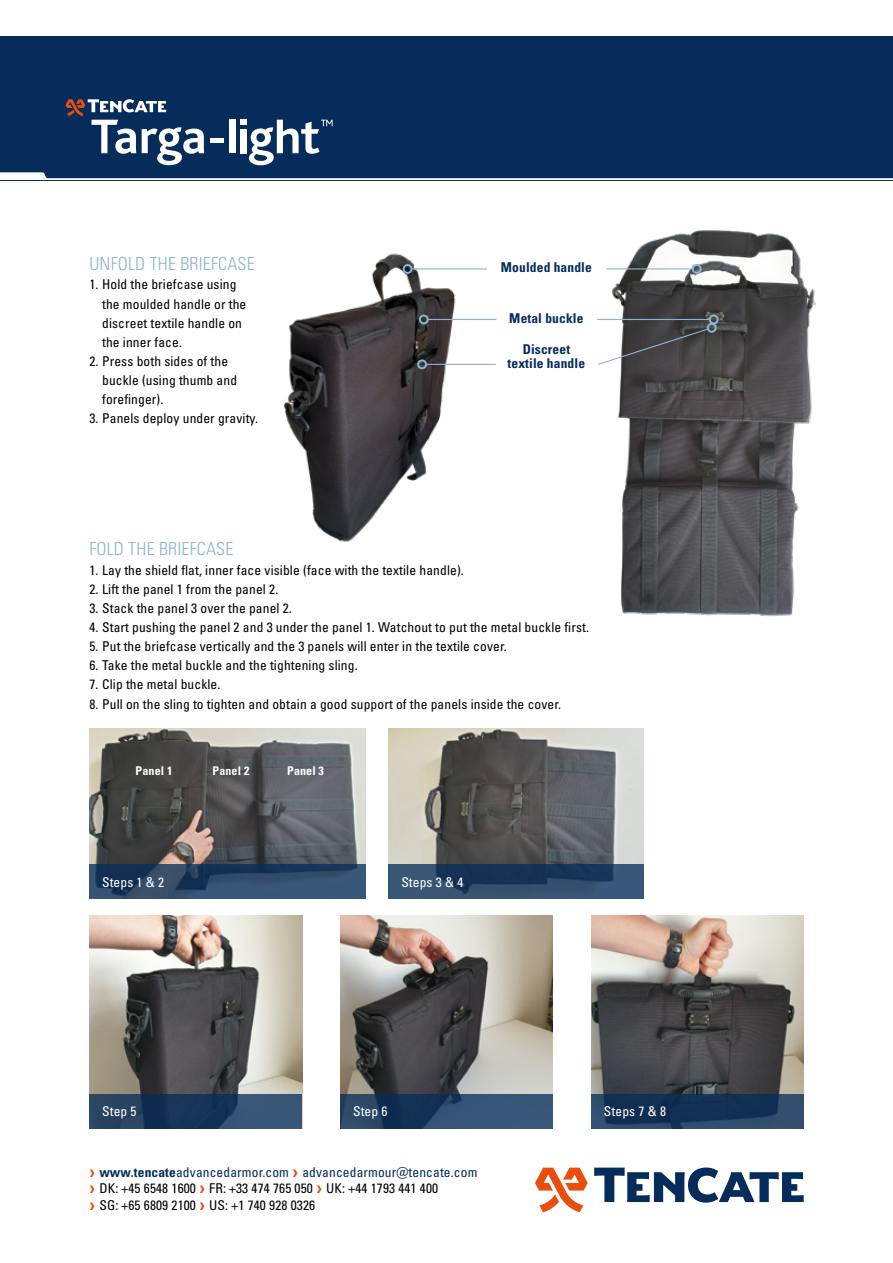
<style>
.page{position:relative;width:893px;height:1263px;background:#fff}
.page>*{position:absolute;margin:0;border:0;box-sizing:border-box;transform-origin:0 0}
.t1{font:300 condensed 18px "Univers LT Pro";letter-spacing:.01em;color:#8bb5d0}
.t2{font:condensed 13.5px/19.2px "Univers LT Pro";letter-spacing:.01em;color:#000}
.t3{font:700 condensed 13.5px/13.5px "Univers LT Pro";letter-spacing:.01em;color:#052c5a;text-align:center}
.t4{font:condensed 13.5px "Univers LT Pro";letter-spacing:.01em;color:#fff}
.t5{font:700 condensed 12px "Univers LT Pro";letter-spacing:.01em;color:#fff}
.s1{font-family:"Ten Cate Arrow";font-stretch:normal;color:#e94e0f}
.s2{font-weight:700;color:#052c5a}
.s3{color:#052c5a}
</style>
<div class="page">
<svg style="left:535px;top:1167px;width:53px;height:45px"></svg>
<svg style="left:594px;top:1167px;width:210px;height:36px"></svg>
<div style="left:0;top:36px;width:893px;height:144px;background:#052c5a"></div>
<svg style="left:0;top:172px;width:893px;height:8px"></svg>
<svg style="left:65px;top:99px;width:139px;height:66px"></svg>
<div style="left:230px;top:120px;width:6px;height:33px;background:#fff"></div>
<svg style="left:241px;top:120px;width:92px;height:45px"></svg>
<div style="left:210px;top:138px;width:14px;height:5px;background:#fff"></div>
<img style="left:284px;top:253px;width:213px;height:289px">
<img style="left:606px;top:230px;width:210px;height:387px">
<hr style="left:412px;top:268px;width:75px;height:1px;background:#8bb5d0">
<div style="left:403px;top:264px;width:10px;height:10px;border:2px solid #8bb5d0;border-radius:50%"></div>
<hr style="left:428px;top:319px;width:68px;height:1px;background:#8bb5d0">
<div style="left:419px;top:315px;width:10px;height:9px;border:2px solid #8bb5d0;border-radius:50%"></div>
<hr style="left:426px;top:364px;width:70px;height:1px;background:#8bb5d0">
<div style="left:417px;top:359px;width:10px;height:10px;border:2px solid #8bb5d0;border-radius:50%"></div>
<hr style="left:606px;top:268px;width:87px;height:1px;background:#8bb5d0">
<div style="left:692px;top:264px;width:10px;height:10px;border:2px solid #8bb5d0;border-radius:50%"></div>
<hr style="left:597px;top:319px;width:113px;height:1px;background:#8bb5d0">
<div style="left:709px;top:315px;width:10px;height:9px;border:2px solid #8bb5d0;border-radius:50%"></div>
<svg style="left:598px;top:328px;width:111px;height:38px"></svg>
<div style="left:707px;top:323px;width:10px;height:10px;border:2px solid #8bb5d0;border-radius:50%"></div>
<img style="left:89px;top:729px;width:277px;height:136px">
<img style="left:389px;top:729px;width:255px;height:136px">
<svg style="left:89px;top:865px;width:277px;height:34px;background:#2b4767"></svg>
<svg style="left:389px;top:865px;width:255px;height:34px;background:#2b4868"></svg>
<img style="left:89px;top:916px;width:213px;height:178px">
<img style="left:591px;top:916px;width:213px;height:178px">
<img style="left:340px;top:916px;width:213px;height:178px">
<svg style="left:89px;top:1094px;width:213px;height:34px;background:#254263"></svg>
<svg style="left:340px;top:1094px;width:213px;height:34px;background:#2a4769"></svg>
<svg style="left:591px;top:1094px;width:213px;height:34px;background:#1b395b"></svg>
<h1 class="t1" style="left:89px;top:252px;width:167px">UNFOLD THE BRIEFCASE</h1>
<p class="t2" style="left:102px;top:275px;width:146px;text-indent:-13px">1. Hold the briefcase using the moulded handle or the discreet textile handle on the inner face.</p>
<p class="t2" style="left:102px;top:351px;width:136px;text-indent:-13px">2. Press both sides of the buckle (using thumb and forefinger).</p>
<p class="t2" style="left:89px;top:409px;width:170px">3. Panels deploy under gravity.</p>
<p class="t3" style="left:501px;top:260px;width:93px">Moulded handle</p>
<p class="t3" style="left:509px;top:311px;width:76px">Metal buckle</p>
<p class="t3" style="left:508px;top:342px;width:79px">Discreet textile handle</p>
<h1 class="t1" style="left:89px;top:537px;width:146px">FOLD THE BRIEFCASE</h1>
<p class="t2" style="left:89px;top:560px;width:376px">1. Lay the shield flat, inner face visible (face with the textile handle).</p>
<p class="t2" style="left:89px;top:579px;width:190px">2. Lift the panel 1 from the panel 2.</p>
<p class="t2" style="left:89px;top:598px;width:204px">3. Stack the panel 3 over the panel 2.</p>
<p class="t2" style="left:89px;top:617px;width:501px">4. Start pushing the panel 2 and 3 under the panel 1. Watchout to put the metal buckle first.</p>
<p class="t2" style="left:89px;top:636px;width:419px">5. Put the briefcase vertically and the 3 panels will enter in the textile cover.</p>
<p class="t2" style="left:89px;top:655px;width:270px">6. Take the metal buckle and the tightening sling.</p>
<p class="t2" style="left:89px;top:675px;width:133px">7. Clip the metal buckle.</p>
<p class="t2" style="left:89px;top:694px;width:473px">8. Pull on the sling to tighten and obtain a good support of the panels inside the cover.</p>
<p class="t5" style="left:136px;top:763px;width:38px">Panel 1</p>
<p class="t5" style="left:213px;top:763px;width:38px">Panel 2</p>
<p class="t5" style="left:287px;top:763px;width:38px">Panel 3</p>
<p class="t4" style="left:102px;top:873px;width:64px">Steps 1 &amp; 2</p>
<p class="t4" style="left:401px;top:873px;width:64px">Steps 3 &amp; 4</p>
<p class="t4" style="left:102px;top:1103px;width:36px">Step 5</p>
<p class="t4" style="left:353px;top:1103px;width:36px">Step 6</p>
<p class="t4" style="left:604px;top:1103px;width:64px">Steps 7 &amp; 8</p>
<p class="t2" style="left:89px;top:1164px;width:390px;line-height:16.2px"><span class="s1">&gt;</span><span class="s2">www.tencate</span><span class="s3">advancedarmor.com</span> <span class="s1">&gt;</span><span class="s3">advancedarmour@tencate.com </span><span class="s1">&gt;</span>DK: +45 6548 1600 <span class="s1">&gt;</span>FR: +33 474 765 050 <span class="s1">&gt;</span>UK: +44 1793 441 400<br><span class="s1">&gt;</span>SG: +65 6809 2100 <span class="s1">&gt;</span>US: +1 740 928 0326</p>
</div>
